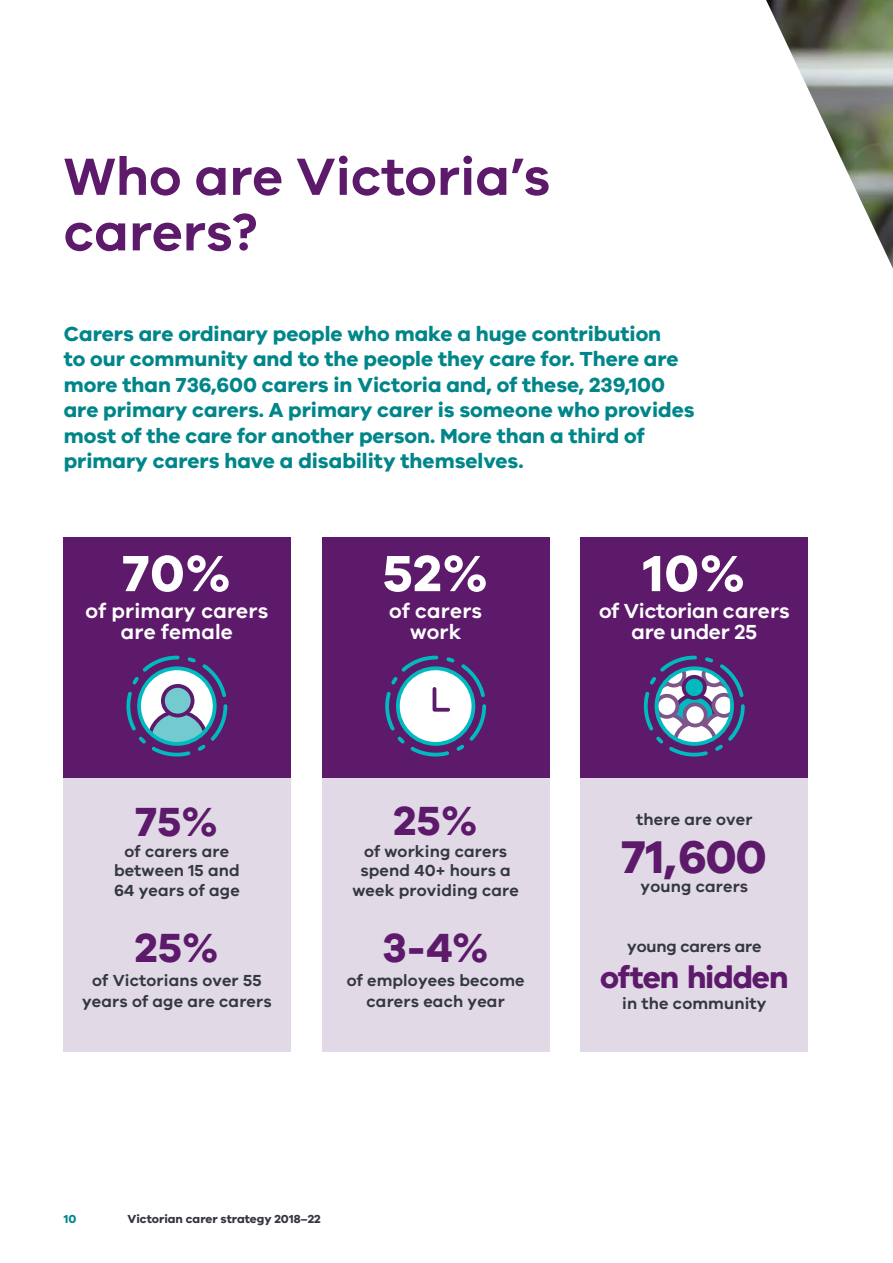
<style>
.page{position:relative;width:893px;height:1263px;background:#fff}
.page>*{position:absolute;margin:0;border:0;box-sizing:border-box;transform-origin:0 0}
.t1{font:600 54px/55.5px "VIC";color:#5d196a}
.t2{font:700 52.5px "VIC";color:#fff}
.t3{font:700 47.25px "VIC";color:#5d196a}
.t4{font:700 42px "VIC";color:#5d196a}
.t5{font:700 31.5px "VIC";letter-spacing:-.03em;color:#5d196a}
.t6{font:700 21px/25.5px "VIC";color:#00868a}
.t7{font:600 21px/21px "VIC";letter-spacing:.01em;color:#fff;text-align:center}
.t8{font:600 21px/21px "VIC";letter-spacing:-.01em;color:#fff;text-align:center}
.t9{font:600 16.5px/19.5px "VIC";letter-spacing:.01em;color:#343741;text-align:center}
.t10{font:600 16.5px "VIC";letter-spacing:-.01em;color:#343741}
.t11{font:700 12px "VIC";color:#343741}
.t12{font:700 12px "VIC";color:#00868a}
</style>
<div class="page">
<img style="left:766px;top:0;width:127px;height:268px">
<div style="left:63px;top:654px;width:227px;height:398px;background:#e1dae6"></div>
<div style="left:322px;top:654px;width:227px;height:398px;background:#e1dae6"></div>
<div style="left:581px;top:654px;width:227px;height:398px;background:#e1dae6"></div>
<div style="left:63px;top:537px;width:227px;height:241px;background:#5d196a"></div>
<div style="left:322px;top:537px;width:227px;height:241px;background:#5d196a"></div>
<div style="left:581px;top:537px;width:227px;height:241px;background:#5d196a"></div>
<div style="left:398px;top:668px;width:75px;height:76px;background:#fff;border-radius:50%"></div>
<div style="left:396px;top:666px;width:79px;height:80px;border:4px solid #00bac0;border-radius:50%"></div>
<div style="left:385px;top:656px;width:101px;height:100px;border:4px dashed #00bac0;border-radius:50%"></div>
<svg style="left:432px;top:687px;width:18px;height:25px"></svg>
<svg style="left:139px;top:668px;width:76px;height:76px"></svg>
<svg style="left:144px;top:682px;width:66px;height:62px"></svg>
<div style="left:137px;top:666px;width:80px;height:80px;border:4px solid #00bac0;border-radius:50%"></div>
<div style="left:126px;top:656px;width:101px;height:100px;border:4px dashed #00bac0;border-radius:50%"></div>
<svg style="left:656px;top:668px;width:76px;height:76px"></svg>
<div style="left:655px;top:666px;width:79px;height:80px;border:4px solid #00bac0;border-radius:50%"></div>
<div style="left:644px;top:656px;width:101px;height:100px;border:4px dashed #00bac0;border-radius:50%"></div>
<h1 class="t1" style="left:64px;top:147px;width:488px">Who are Victoria’s carers?</h1>
<p class="t6" style="left:64px;top:320px;width:632px">Carers are ordinary people who make a huge contribution<br>to our community and to the people they care for. There are more than 736,600 carers in Victoria and, of these, 239,100 are primary carers. A primary carer is someone who provides most of the care for another person. More than a third of primary carers have a disability themselves.</p>
<h2 class="t2" style="left:122px;top:541px;width:110px">70%</h2>
<h2 class="t2" style="left:383px;top:541px;width:106px">52%</h2>
<h2 class="t2" style="left:643px;top:541px;width:103px">10%</h2>
<p class="t7" style="left:86px;top:600px;width:184px">of primary carers are female</p>
<p class="t7" style="left:389px;top:600px;width:94px">of carers work</p>
<p class="t8" style="left:599px;top:600px;width:192px">of Victorian carers are under 25</p>
<h3 class="t4" style="left:135px;top:796px;width:84px">75%</h3>
<p class="t9" style="left:114px;top:841px;width:127px">of carers are between 15 and<br>64 years of age</p>
<h3 class="t4" style="left:393px;top:795px;width:85px">25%</h3>
<p class="t9" style="left:352px;top:841px;width:168px">of working carers spend 40+ hours a week providing care</p>
<p class="t9" style="left:636px;top:809px;width:118px">there are over</p>
<h3 class="t3" style="left:621px;top:828px;width:147px">71,600</h3>
<p class="t9" style="left:641px;top:876px;width:109px">young carers</p>
<h3 class="t4" style="left:135px;top:921px;width:85px">25%</h3>
<h3 class="t4" style="left:382px;top:921px;width:108px">3-4%</h3>
<p class="t10" style="left:627px;top:936px;width:136px">young carers are</p>
<p class="t9" style="left:82px;top:969px;width:191px;line-height:21px">of Victorians over 55 years of age are carers</p>
<p class="t9" style="left:347px;top:969px;width:179px;line-height:21px">of employees become carers each year</p>
<h3 class="t5" style="left:600px;top:958px;width:190px">often hidden</h3>
<p class="t9" style="left:622px;top:993px;width:146px">in the community</p>
<p class="t12" style="left:64px;top:1211px;width:14px">10</p>
<p class="t11" style="left:128px;top:1211px;width:195px">Victorian carer strategy 2018–22</p>
</div>
